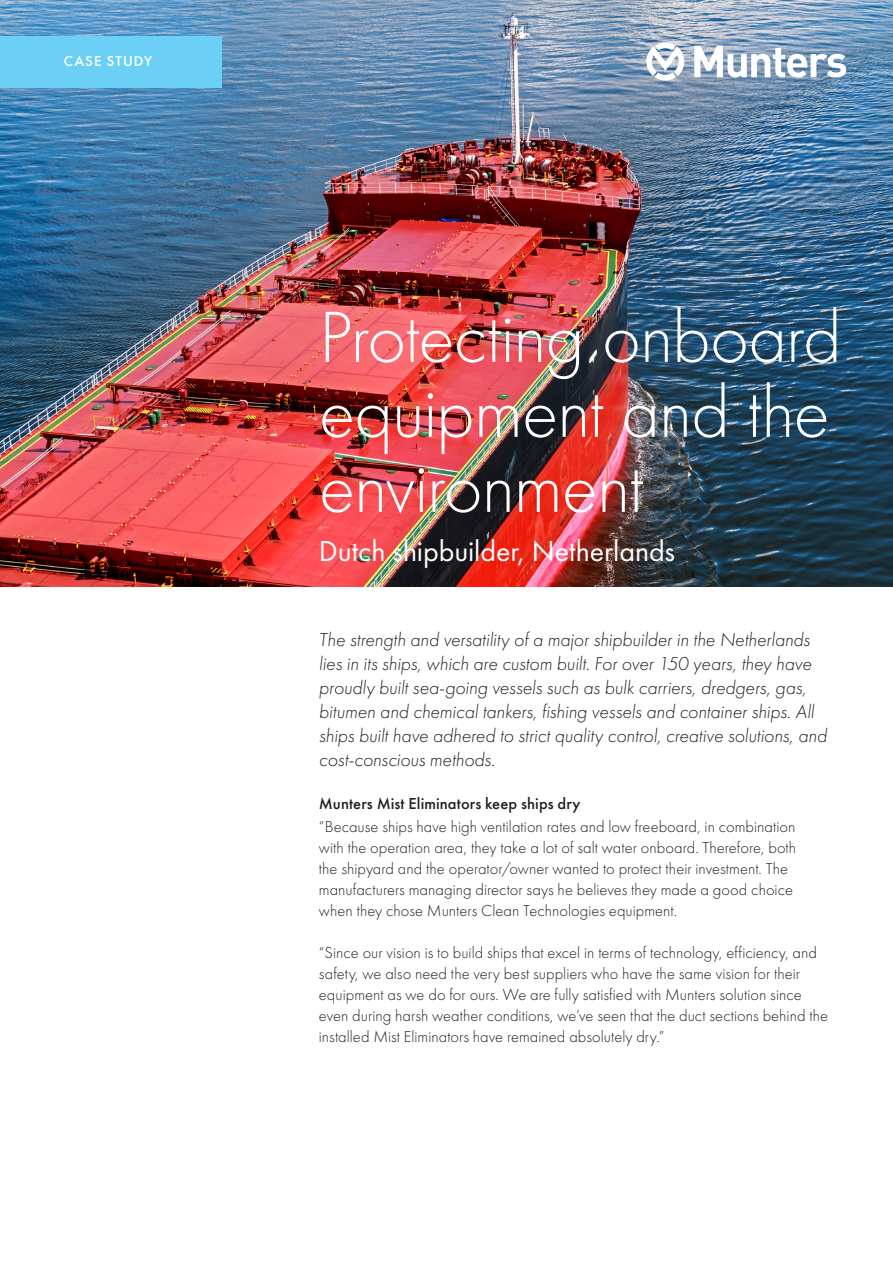
<style>
.page{position:relative;width:893px;height:1263px;background:#fff}
.page>*{position:absolute;margin:0;border:0;box-sizing:border-box;transform-origin:0 0}
.t1{font:75px/75px "Futura PT Light";letter-spacing:-.015em;color:#fff}
.t2{font:30px "Futura PT";letter-spacing:-.005em;color:#fff}
.t3{font:italic 19.5px/24px "Futura PT Light";letter-spacing:-.005em;color:#231f20}
.t4{font:16.5px/21px "Futura PT Light";letter-spacing:.005em;color:#231f20}
.t5{font:16.5px "Futura PT Medium";letter-spacing:.005em;color:#231f20}
.t6{font:15px "Futura PT Medium";letter-spacing:.07em;color:#fff}
</style>
<div class="page">
<img style="left:0;top:0;width:893px;height:586px">
<div style="left:0;top:36px;width:221px;height:51px;background:#6bcff6"></div>
<svg style="left:694px;top:46px;width:152px;height:31px"></svg>
<svg style="left:646px;top:43px;width:38px;height:37px"></svg>
<p class="t6" style="left:64px;top:52px;width:90px">CASE STUDY</p>
<h1 class="t1" style="left:319px;top:300px;width:524px">Protecting onboard equipment and the environment</h1>
<h2 class="t2" style="left:319px;top:533px;width:358px">Dutch shipbuilder, Netherlands</h2>
<p class="t3" style="left:319px;top:627px;width:509px">The strength and versatility of a major shipbuilder in the Netherlands lies in its ships, which are custom built. For over 150 years, they have proudly built sea-going vessels such as bulk carriers, dredgers, gas, bitumen and chemical tankers, fishing vessels and container ships. All ships built have adhered to strict quality control, creative solutions, and cost-conscious methods.</p>
<p class="t5" style="left:319px;top:794px;width:263px">Munters Mist Eliminators keep ships dry</p>
<p class="t4" style="left:319px;top:816px;width:479px">“Because ships have high ventilation rates and low freeboard, in combination with the operation area, they take a lot of salt water onboard. Therefore, both the shipyard and the operator/owner wanted to protect their investment. The manufacturers managing director says he believes they made a good choice when they chose Munters Clean Technologies equipment.</p>
<p class="t4" style="left:319px;top:942px;width:511px">“Since our vision is to build ships that excel in terms of technology, efficiency, and safety, we also need the very best suppliers who have the same vision for their equipment as we do for ours. We are fully satisfied with Munters solution since even during harsh weather conditions, we’ve seen that the duct sections behind the installed Mist Eliminators have remained absolutely dry.”</p>
</div>
